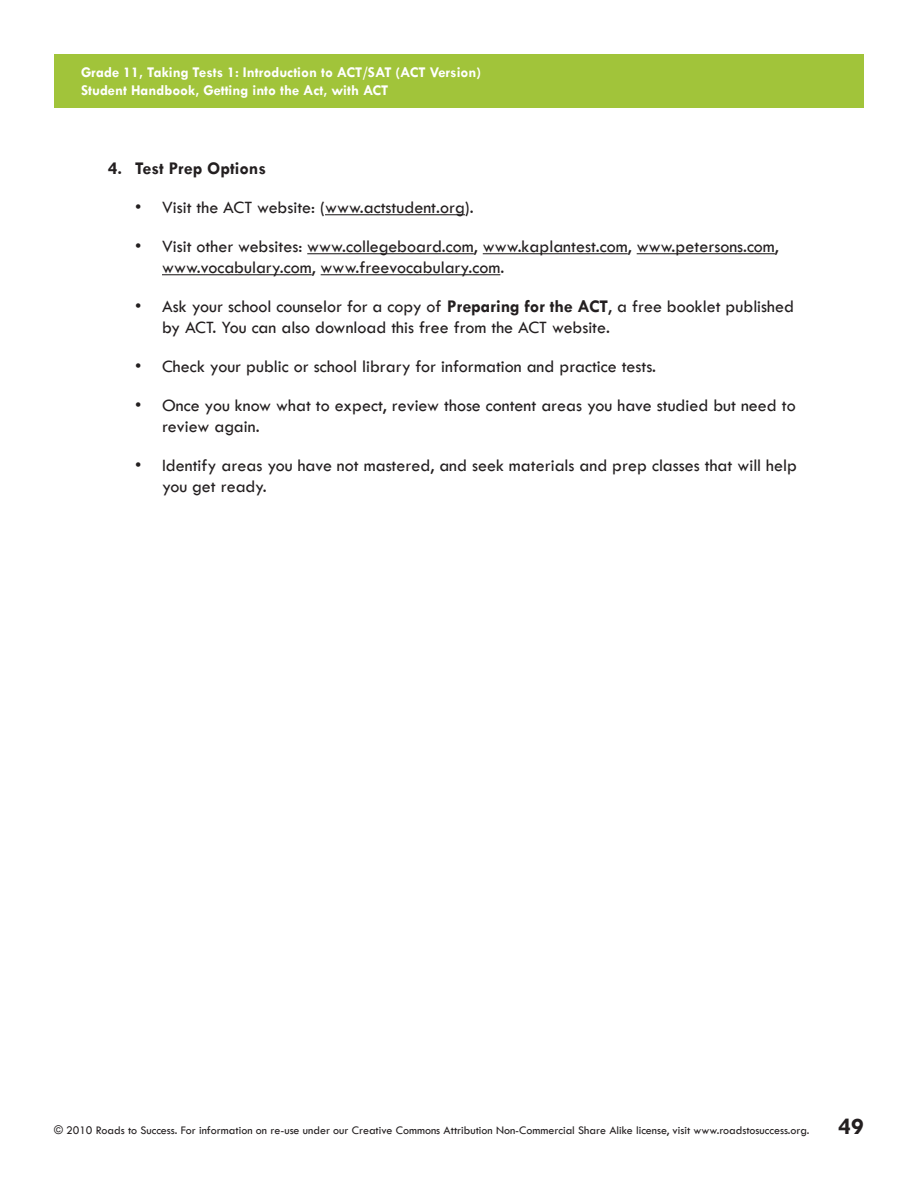
<style>
.page{position:relative;width:918px;height:1188px;background:#fff}
.page>*{position:absolute;margin:0;border:0;box-sizing:border-box;transform-origin:0 0}
.Lesson_Front_Page_Te{font:700 24px "Tw Cen";color:#231f20}
.SHFR_NL{font:18px/21px "Tw Cen";color:#231f20}
.SHFR_NL-2{font:700 18px "Tw Cen";color:#231f20}
.t1{font:700 15px "Tw Cen";color:#fff}
.t2{font:12px "Tw Cen";color:#231f20}
.s1{font-weight:700}
</style>
<div class="page">
<hr style="left:325px;top:214px;width:140px;height:1px;background:#231f20">
<hr style="left:307px;top:253px;width:167px;height:1px;background:#231f20">
<hr style="left:483px;top:253px;width:145px;height:1px;background:#231f20">
<hr style="left:637px;top:253px;width:138px;height:1px;background:#231f20">
<hr style="left:162px;top:274px;width:150px;height:1px;background:#231f20">
<hr style="left:321px;top:274px;width:179px;height:1px;background:#231f20">
<div style="left:54px;top:54px;width:810px;height:54px;background:#a1c43a"></div>
<p class="t1" style="left:81px;top:63px;width:402px">Grade 11, Taking Tests 1: Introduction to ACT/SAT (ACT Version)</p>
<p class="t1" style="left:81px;top:81px;width:309px">Student Handbook, Getting into the Act, with ACT</p>
<p class="SHFR_NL-2" style="left:108px;top:158px;width:160px">4. Test Prep Options</p>
<p class="SHFR_NL" style="left:135px;top:197px;width:340px">• Visit the ACT website: (www.actstudent.org).</p>
<p class="SHFR_NL" style="left:162px;top:236px;width:618px;text-indent:-27px">• Visit other websites: www.collegeboard.com, www.kaplantest.com, www.petersons.com, www.vocabulary.com, www.freevocabulary.com.</p>
<p class="SHFR_NL" style="left:162px;top:296px;width:634px;text-indent:-27px">• Ask your school counselor for a copy of <span class="s1">Preparing for the ACT</span>, a free booklet published by ACT. You can also download this free from the ACT website.</p>
<p class="SHFR_NL" style="left:135px;top:356px;width:523px">• Check your public or school library for information and practice tests.</p>
<p class="SHFR_NL" style="left:162px;top:395px;width:635px;text-indent:-27px">• Once you know what to expect, review those content areas you have studied but need to review again.</p>
<p class="SHFR_NL" style="left:162px;top:455px;width:636px;text-indent:-27px">• Identify areas you have not mastered, and seek materials and prep classes that will help you get ready.</p>
<p class="t2" style="left:54px;top:1123px;width:757px">© 2010 Roads to Success. For information on re-use under our Creative Commons Attribution Non-Commercial Share Alike license, visit www.roadstosuccess.org.</p>
<p class="Lesson_Front_Page_Te" style="left:839px;top:1112px;width:27px">49</p>
</div>
